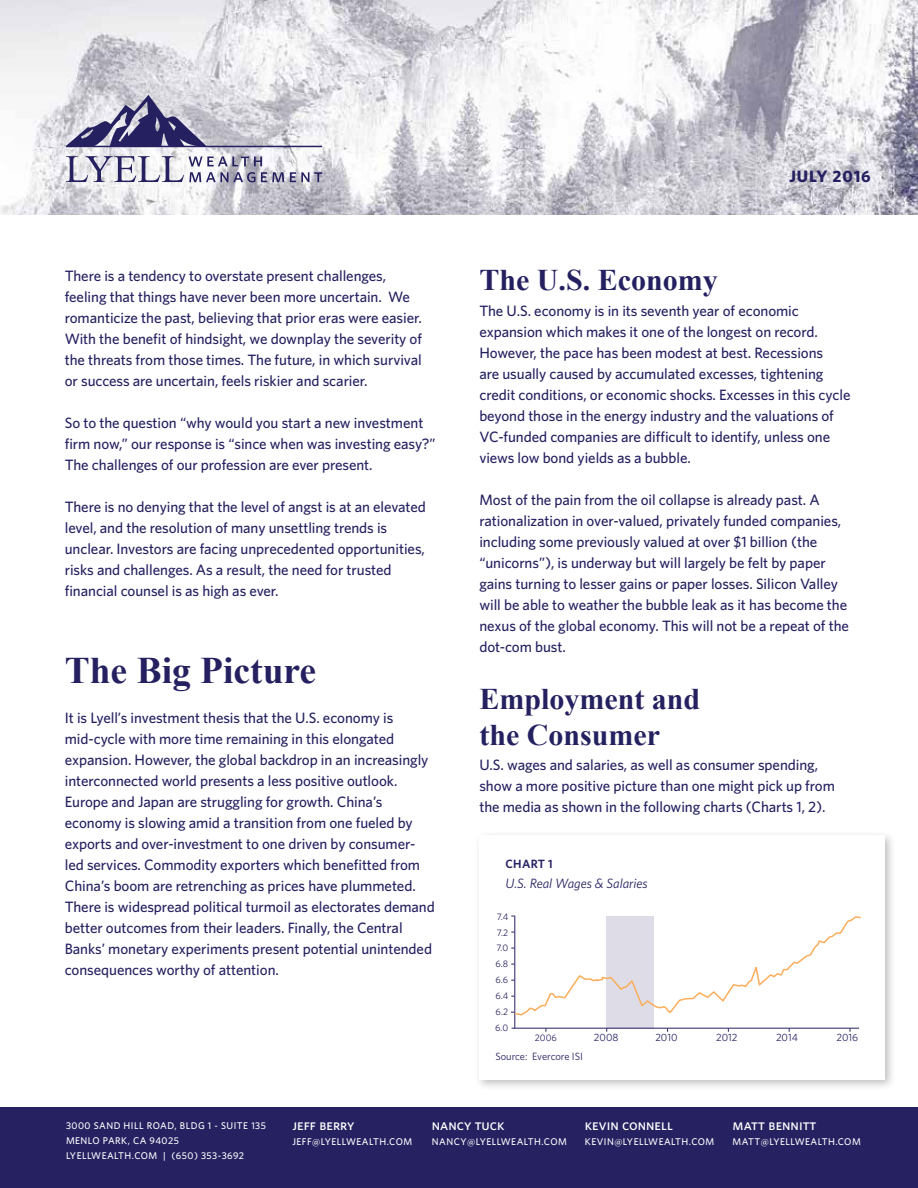
<style>
.page{position:relative;width:918px;height:1188px;background:#fff}
.page>*{position:absolute;margin:0;border:0;box-sizing:border-box;transform-origin:0 0}
.t1{font:700 37.5px "Times New Roman";color:#252161}
.t2{font:700 30px/36px "Times New Roman";color:#252161}
.t3{font:700 16.5px "Whitney";letter-spacing:.05em;color:#252161}
.t4{font:500 15px/21px "Whitney";letter-spacing:-.005em;color:#252161}
.t5{font:15px "Whitney Medium SC";color:#fff}
.t6{font:italic 13.5px "Whitney";color:#262161}
.t7{font:600 12px "Whitney";letter-spacing:.025em;color:#262161}
.t8{font:10.5px "Whitney";color:#262161}
.t9{font:500 9.75px/15px "Whitney";letter-spacing:.05em;color:#fff}
.t10{font:9.45px/15.9px "Whitney";color:#262161;text-align:justify}
.s1{color:#262161}
</style>
<div class="page">
<img style="left:0;top:0;width:918px;height:214px">
<svg style="left:66px;top:156px;width:218px;height:26px"></svg>
<svg style="left:290px;top:172px;width:32px;height:10px"></svg>
<hr style="left:66px;top:146px;width:256px;height:1px;background:#252161">
<svg style="left:66px;top:95px;width:141px;height:51px;background:#908dab"></svg>
<div style="left:0;top:1107px;width:918px;height:81px;background:#262161"></div>
<div style="left:474px;top:830px;width:422px;height:261px;background:#000;opacity:.25"></div>
<div style="left:479px;top:835px;width:406px;height:245px;background:#fff"></div>
<hr style="left:514px;top:916px;width:1px;height:112px;background:#262161">
<div style="left:607px;top:916px;width:47px;height:112px;background:#dedde7"></div>
<svg style="left:511px;top:915px;width:350px;height:102px"></svg>
<hr style="left:512px;top:1028px;width:347px;height:1px;background:#262161">
<p class="t4" style="left:65px;top:265px;width:359px">There is a tendency to overstate present challenges, feeling that things have never been more uncertain. We romanticize the past, believing that prior eras were easier.<br>With the benefit of hindsight, we downplay the severity of the threats from those times. The future, in which survival or success are uncertain, feels riskier and scarier.</p>
<p class="t4" style="left:65px;top:412px;width:372px">So to the question “why would you start a new investment firm now,” our response is “since when was investing easy?”<br>The challenges of our profession are ever present.</p>
<p class="t4" style="left:65px;top:496px;width:363px">There is no denying that the level of angst is at an elevated level, and the resolution of many unsettling trends is unclear. Investors are facing unprecedented opportunities, risks and challenges. As a result, the need for trusted financial counsel is as high as ever.</p>
<h1 class="t1" style="left:65px;top:644px;width:253px">The Big Picture</h1>
<p class="t4" style="left:65px;top:707px;width:372px">It is Lyell’s investment thesis that the U.S. economy is mid-cycle with more time remaining in this elongated expansion. However, the global backdrop in an increasingly interconnected world presents a less positive outlook.<br>Europe and Japan are struggling for growth. China’s economy is slowing amid a transition from one fueled by exports and over-investment to one driven by consumer&shy;led services. Commodity exporters which benefitted from China’s boom are retrenching as prices have plummeted.<br>There is widespread political turmoil as electorates demand better outcomes from their leaders. Finally, the Central Banks’ monetary experiments present potential unintended consequences worthy of attention.</p>
<p class="t3" style="left:789px;top:167px;width:83px">JULY 2016</p>
<h2 class="t2" style="left:479px;top:262px;width:240px">The U.S. Economy</h2>
<p class="t4" style="left:479px;top:300px;width:373px">The U.S. economy is in its seventh year of economic expansion which makes it one of the longest on record.<br>However, the pace has been modest at best. Recessions<br>are usually caused by accumulated excesses, tightening credit conditions, or economic shocks. Excesses in this cycle beyond those in the energy industry and the valuations of VC-funded companies are difficult to identify, unless one views low bond yields as a bubble.</p>
<p class="t4" style="left:479px;top:489px;width:371px">Most of the pain from the oil collapse is already past. A rationalization in over-valued, privately funded companies, including some previously valued at over $1 billion (the “unicorns”), is underway but will largely be felt by paper gains turning to lesser gains or paper losses. Silicon Valley will be able to weather the bubble leak as it has become the nexus of the global economy. This will not be a repeat of the dot-com bust.</p>
<h2 class="t2" style="left:479px;top:680px;width:222px">Employment and the Consumer</h2>
<p class="t4" style="left:479px;top:754px;width:357px">U.S. wages and salaries, as well as consumer spending, show a more positive picture than one might pick up from the media as shown in the following charts <span class="s1">(Charts 1, 2).</span></p>
<p class="t7" style="left:506px;top:857px;width:49px">CHART 1</p>
<p class="t6" style="left:506px;top:875px;width:144px">U.S. Real Wages &amp; Salaries</p>
<p class="t10" style="left:497px;top:908px;width:13px">7.4</p>
<p class="t10" style="left:496px;top:940px;width:13px">7.0</p>
<p class="t10" style="left:497px;top:924px;width:13px">7.2</p>
<p class="t10" style="left:495px;top:956px;width:15px">6.8<br>6.6<br>6.4<br>6.2<br>6.0</p>
<p class="t10" style="left:535px;top:1030px;width:24px">2006</p>
<p class="t8" style="left:594px;top:1031px;width:26px">2008</p>
<p class="t8" style="left:655px;top:1031px;width:24px">2010</p>
<p class="t8" style="left:716px;top:1031px;width:23px">2012</p>
<p class="t8" style="left:776px;top:1031px;width:23px">2014</p>
<p class="t8" style="left:836px;top:1031px;width:23px">2016</p>
<p class="t8" style="left:495px;top:1050px;width:89px">Source: Evercore ISI</p>
<p class="t9" style="left:66px;top:1118px;width:201px">3000 SAND HILL ROAD, BLDG 1 - SUITE 135<br>MENLO PARK, CA 94025<br>LYELLWEALTH.COM | (650) 353-3692</p>
<p class="t5" style="left:292px;top:1115px;width:63px">jeff berry</p>
<p class="t9" style="left:292px;top:1133px;width:121px">JEFF@LYELLWEALTH.COM</p>
<p class="t5" style="left:432px;top:1115px;width:74px">nancy tuck</p>
<p class="t9" style="left:432px;top:1133px;width:136px">NANCY@LYELLWEALTH.COM</p>
<p class="t5" style="left:585px;top:1115px;width:90px">kevin connell</p>
<p class="t9" style="left:585px;top:1133px;width:131px">KEVIN@LYELLWEALTH.COM</p>
<p class="t5" style="left:733px;top:1115px;width:86px">matt bennitt</p>
<p class="t9" style="left:733px;top:1133px;width:130px">MATT@LYELLWEALTH.COM</p>
</div>
